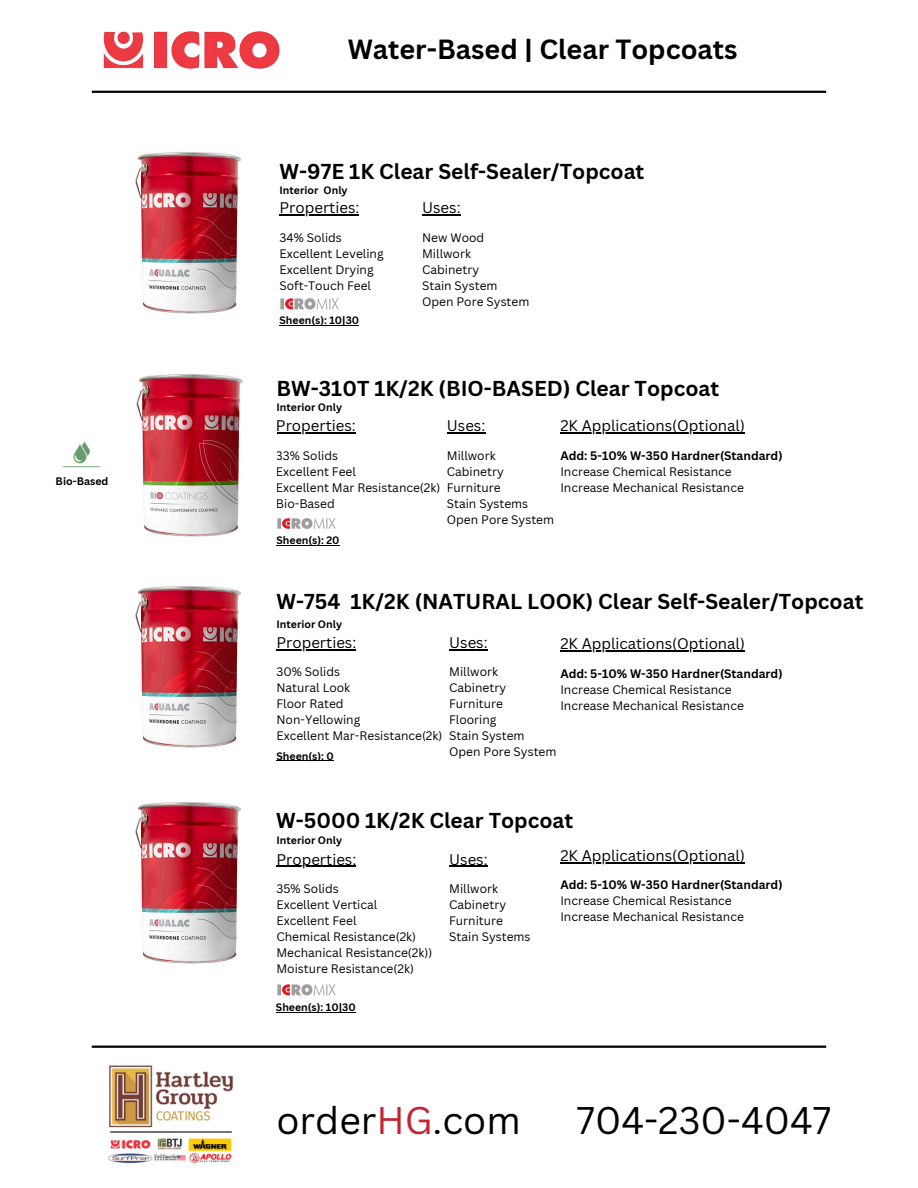
<style>
.page{position:relative;width:918px;height:1188px;background:#fff}
.page>*{position:absolute;margin:0;border:0;box-sizing:border-box;transform-origin:0 0}
.t1{font:37.5px "Canva Sans";color:#000}
.t2{font:700 27px "Canva Sans";color:#000}
.t3{font:700 21px "Canva Sans";color:#000}
.t4{font:15px "Canva Sans";color:#000}
.t5{font:12px "Canva Sans";color:#000}
.t6{font:700 12px "Canva Sans";color:#000}
.t7{font:700 10.65px "Canva Sans";color:#000}
.t8{font:700 10.5px "Canva Sans";color:#000}
.s1{color:#c6222f}
</style>
<div class="page">
<img style="left:135px;top:586px;width:106px;height:162px">
<img style="left:135px;top:802px;width:106px;height:162px">
<img style="left:135px;top:152px;width:106px;height:162px">
<hr style="left:92px;top:91px;width:734px;height:2px;background:#000">
<hr style="left:92px;top:1046px;width:734px;height:2px;background:#000">
<img style="left:108px;top:1065px;width:126px;height:99px">
<hr style="left:276px;top:649px;width:80px;height:1px;background:#000">
<hr style="left:449px;top:649px;width:39px;height:1px;background:#000">
<hr style="left:560px;top:650px;width:185px;height:2px;background:#000">
<hr style="left:276px;top:866px;width:80px;height:1px;background:#000">
<hr style="left:449px;top:866px;width:39px;height:1px;background:#000">
<img style="left:280px;top:298px;width:59px;height:12px">
<hr style="left:280px;top:214px;width:79px;height:1px;background:#000">
<hr style="left:422px;top:214px;width:39px;height:1px;background:#000">
<hr style="left:276px;top:433px;width:80px;height:1px;background:#000">
<hr style="left:447px;top:433px;width:38px;height:1px;background:#000">
<hr style="left:560px;top:433px;width:185px;height:1px;background:#000">
<img style="left:62px;top:441px;width:39px;height:27px">
<img style="left:136px;top:374px;width:107px;height:163px">
<img style="left:277px;top:518px;width:59px;height:11px">
<img style="left:277px;top:984px;width:59px;height:12px">
<hr style="left:560px;top:862px;width:185px;height:1px;background:#000">
<hr style="left:280px;top:325px;width:79px;height:1px;background:#000">
<hr style="left:276px;top:545px;width:64px;height:1px;background:#000">
<hr style="left:276px;top:760px;width:58px;height:1px;background:#000">
<hr style="left:276px;top:1012px;width:80px;height:1px;background:#000">
<img style="left:103px;top:31px;width:177px;height:38px">
<p class="t7" style="left:56px;top:474px;width:54px">Bio-Based</p>
<p class="t2" style="left:348px;top:30px;width:391px">Water-Based | Clear Topcoats</p>
<p class="t3" style="left:280px;top:156px;width:366px">W-97E 1K Clear Self-Sealer/Topcoat</p>
<p class="t8" style="left:280px;top:183px;width:70px">Interior Only</p>
<p class="t4" style="left:280px;top:197px;width:81px">Properties:</p>
<p class="t5" style="left:280px;top:229px;width:64px">34% Solids</p>
<p class="t5" style="left:280px;top:245px;width:106px">Excellent Leveling</p>
<p class="t5" style="left:280px;top:261px;width:96px">Excellent Drying</p>
<p class="t5" style="left:280px;top:277px;width:93px">Soft-Touch Feel</p>
<p class="t8" style="left:280px;top:313px;width:81px">Sheen(s): 10|30</p>
<p class="t4" style="left:422px;top:197px;width:40px">Uses:</p>
<p class="t5" style="left:422px;top:229px;width:64px">New Wood</p>
<p class="t5" style="left:422px;top:245px;width:50px">Millwork</p>
<p class="t5" style="left:422px;top:261px;width:59px">Cabinetry</p>
<p class="t5" style="left:422px;top:277px;width:77px">Stain System</p>
<p class="t5" style="left:422px;top:293px;width:109px">Open Pore System</p>
<p class="t3" style="left:277px;top:373px;width:444px">BW-310T 1K/2K (BIO-BASED) Clear Topcoat</p>
<p class="t8" style="left:276px;top:400px;width:67px">Interior Only</p>
<p class="t4" style="left:276px;top:415px;width:81px">Properties:</p>
<p class="t5" style="left:276px;top:447px;width:64px">33% Solids</p>
<p class="t5" style="left:276px;top:463px;width:82px">Excellent Feel</p>
<p class="t5" style="left:276px;top:479px;width:166px">Excellent Mar Resistance(2k)</p>
<p class="t5" style="left:276px;top:495px;width:60px">Bio-Based</p>
<p class="t8" style="left:276px;top:533px;width:65px">Sheen(s): 20</p>
<p class="t4" style="left:447px;top:415px;width:40px">Uses:</p>
<p class="t4" style="left:560px;top:415px;width:186px">2K Applications(Optional)</p>
<p class="t5" style="left:447px;top:447px;width:50px">Millwork</p>
<p class="t5" style="left:447px;top:463px;width:59px">Cabinetry</p>
<p class="t5" style="left:447px;top:479px;width:55px">Furniture</p>
<p class="t5" style="left:447px;top:495px;width:83px">Stain Systems</p>
<p class="t5" style="left:447px;top:511px;width:109px">Open Pore System</p>
<p class="t6" style="left:560px;top:447px;width:224px">Add: 5-10% W-350 Hardner(Standard)</p>
<p class="t5" style="left:560px;top:463px;width:173px">Increase Chemical Resistance</p>
<p class="t5" style="left:560px;top:479px;width:185px">Increase Mechanical Resistance</p>
<p class="t3" style="left:277px;top:586px;width:588px">W-754 1K/2K (NATURAL LOOK) Clear Self-Sealer/Topcoat</p>
<p class="t8" style="left:276px;top:616px;width:67px">Interior Only</p>
<p class="t4" style="left:276px;top:632px;width:81px">Properties:</p>
<p class="t5" style="left:276px;top:664px;width:65px">30% Solids</p>
<p class="t5" style="left:276px;top:680px;width:75px">Natural Look</p>
<p class="t5" style="left:276px;top:696px;width:69px">Floor Rated</p>
<p class="t5" style="left:276px;top:712px;width:85px">Non-Yellowing</p>
<p class="t5" style="left:276px;top:728px;width:167px">Excellent Mar-Resistance(2k)</p>
<p class="t8" style="left:276px;top:748px;width:59px">Sheen(s): 0</p>
<p class="t4" style="left:449px;top:632px;width:40px">Uses:</p>
<p class="t4" style="left:560px;top:633px;width:186px">2K Applications(Optional)</p>
<p class="t5" style="left:449px;top:664px;width:50px">Millwork</p>
<p class="t5" style="left:449px;top:680px;width:59px">Cabinetry</p>
<p class="t5" style="left:449px;top:696px;width:55px">Furniture</p>
<p class="t5" style="left:449px;top:712px;width:49px">Flooring</p>
<p class="t5" style="left:449px;top:728px;width:77px">Stain System</p>
<p class="t5" style="left:449px;top:744px;width:109px">Open Pore System</p>
<p class="t6" style="left:560px;top:665px;width:224px">Add: 5-10% W-350 Hardner(Standard)</p>
<p class="t5" style="left:560px;top:681px;width:173px">Increase Chemical Resistance</p>
<p class="t5" style="left:560px;top:697px;width:185px">Increase Mechanical Resistance</p>
<p class="t3" style="left:276px;top:805px;width:299px">W-5000 1K/2K Clear Topcoat</p>
<p class="t8" style="left:276px;top:833px;width:67px">Interior Only</p>
<p class="t4" style="left:276px;top:849px;width:81px">Properties:</p>
<p class="t5" style="left:276px;top:880px;width:64px">35% Solids</p>
<p class="t5" style="left:276px;top:896px;width:102px">Excellent Vertical</p>
<p class="t5" style="left:276px;top:912px;width:82px">Excellent Feel</p>
<p class="t5" style="left:276px;top:928px;width:141px">Chemical Resistance(2k)</p>
<p class="t5" style="left:276px;top:944px;width:157px">Mechanical Resistance(2k))</p>
<p class="t5" style="left:276px;top:960px;width:139px">Moisture Resistance(2k)</p>
<p class="t8" style="left:276px;top:999px;width:81px">Sheen(s): 10|30</p>
<p class="t4" style="left:449px;top:849px;width:40px">Uses:</p>
<p class="t5" style="left:449px;top:880px;width:50px">Millwork</p>
<p class="t5" style="left:449px;top:896px;width:59px">Cabinetry</p>
<p class="t5" style="left:449px;top:912px;width:55px">Furniture</p>
<p class="t5" style="left:449px;top:928px;width:83px">Stain Systems</p>
<p class="t4" style="left:560px;top:845px;width:186px">2K Applications(Optional)</p>
<p class="t6" style="left:560px;top:877px;width:224px">Add: 5-10% W-350 Hardner(Standard)</p>
<p class="t5" style="left:560px;top:893px;width:173px">Increase Chemical Resistance</p>
<p class="t5" style="left:560px;top:909px;width:185px">Increase Mechanical Resistance</p>
<p class="t1" style="left:276px;top:1094px;width:246px">order<span class="s1">HG</span>.com</p>
<p class="t1" style="left:577px;top:1094px;width:256px">704-230-4047</p>
</div>
